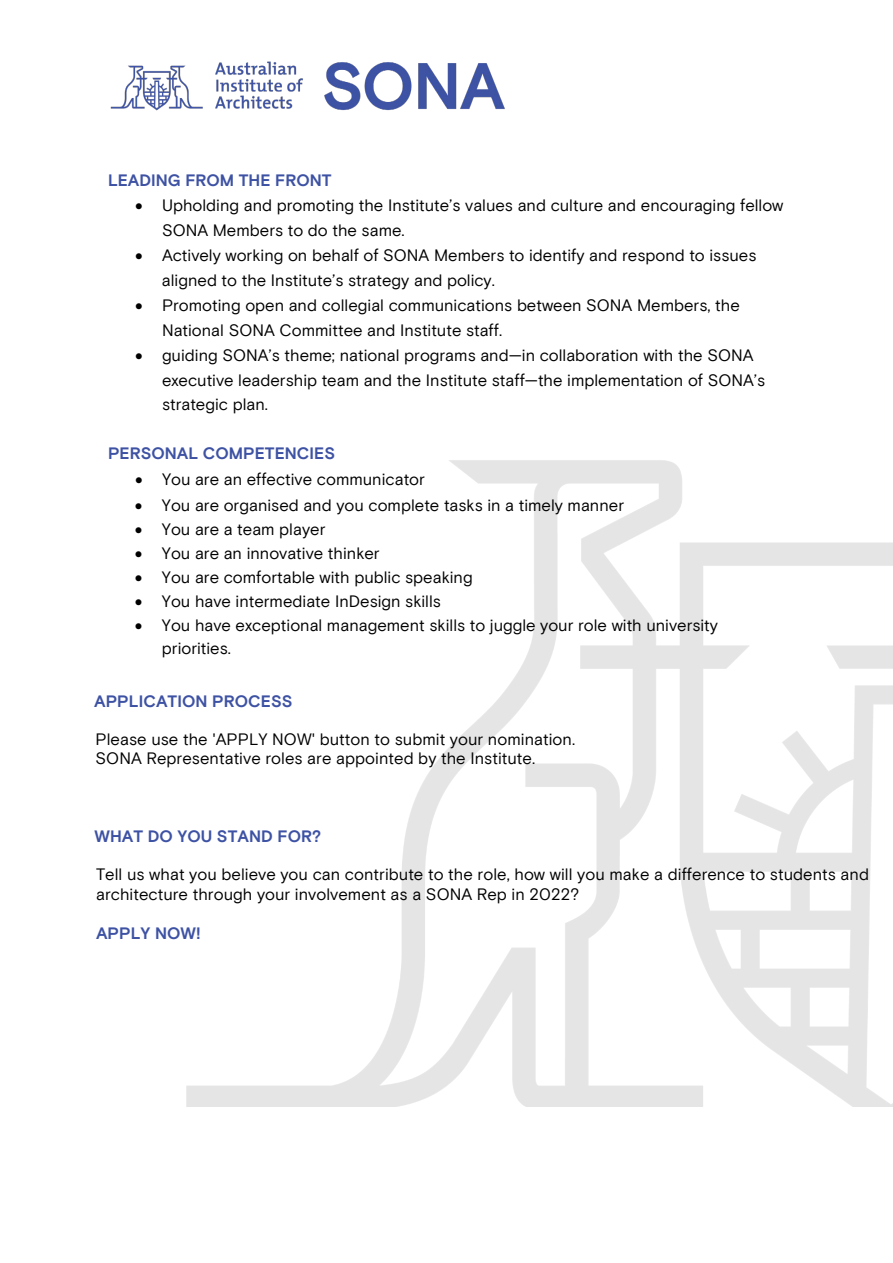
<style>
.page{position:relative;width:893px;height:1263px;background:#fff}
.page>*{position:absolute;margin:0;border:0;box-sizing:border-box;transform-origin:0 0}
.t1{font:16.5px/24.5px "Basis Grotesque Pro";color:#000}
.t2{font:16.5px/19.8px "Basis Grotesque Pro";letter-spacing:.005em;color:#000}
.t3{font:700 16.5px "Basis Grotesque Pro";color:#3e52a4}
.t4{font:700 16.5px "Basis Grotesque Pro";letter-spacing:.005em;color:#3e52a4}
</style>
<div class="page">
<img style="left:186px;top:460px;width:707px;height:646px">
<img style="left:110px;top:61px;width:395px;height:50px">
<p class="t3" style="left:108px;top:170px;width:225px">LEADING FROM THE FRONT</p>
<p class="t1" style="left:162px;top:194px;width:623px;text-indent:-27px">• Upholding and promoting the Institute’s values and culture and encouraging fellow<br>SONA Members to do the same.</p>
<p class="t1" style="left:162px;top:244px;width:596px;text-indent:-27px">• Actively working on behalf of SONA Members to identify and respond to issues aligned to the Institute’s strategy and policy.</p>
<p class="t1" style="left:162px;top:294px;width:579px;text-indent:-27px">• Promoting open and collegial communications between SONA Members, the<br>National SONA Committee and Institute staff.</p>
<p class="t1" style="left:162px;top:344px;width:605px;text-indent:-27px">• guiding SONA’s theme; national programs and—in collaboration with the SONA executive leadership team and the Institute staff—the implementation of SONA’s strategic plan.</p>
<p class="t3" style="left:108px;top:444px;width:229px">PERSONAL COMPETENCIES</p>
<p class="t1" style="left:135px;top:467px;width:291px">• You are an effective communicator</p>
<p class="t1" style="left:135px;top:493px;width:491px">• You are organised and you complete tasks in a timely manner</p>
<p class="t1" style="left:135px;top:517px;width:192px">• You are a team player</p>
<p class="t1" style="left:135px;top:541px;width:246px">• You are an innovative thinker</p>
<p class="t1" style="left:135px;top:565px;width:339px">• You are comfortable with public speaking</p>
<p class="t1" style="left:135px;top:589px;width:307px">• You have intermediate InDesign skills</p>
<p class="t1" style="left:162px;top:614px;width:557px;line-height:23.1px;text-indent:-27px">• You have exceptional management skills to juggle your role with university priorities.</p>
<p class="t3" style="left:94px;top:691px;width:200px">APPLICATION PROCESS</p>
<p class="t1" style="left:96px;top:729px;width:481px;line-height:19.8px">Please use the 'APPLY NOW' button to submit your nomination.<br>SONA Representative roles are appointed by the Institute.</p>
<p class="t4" style="left:95px;top:827px;width:228px">WHAT DO YOU STAND FOR?</p>
<p class="t2" style="left:96px;top:865px;width:774px">Tell us what you believe you can contribute to the role, how will you make a difference to students and architecture through your involvement as a SONA Rep in 2022?</p>
<p class="t4" style="left:96px;top:924px;width:106px">APPLY NOW!</p>
</div>
